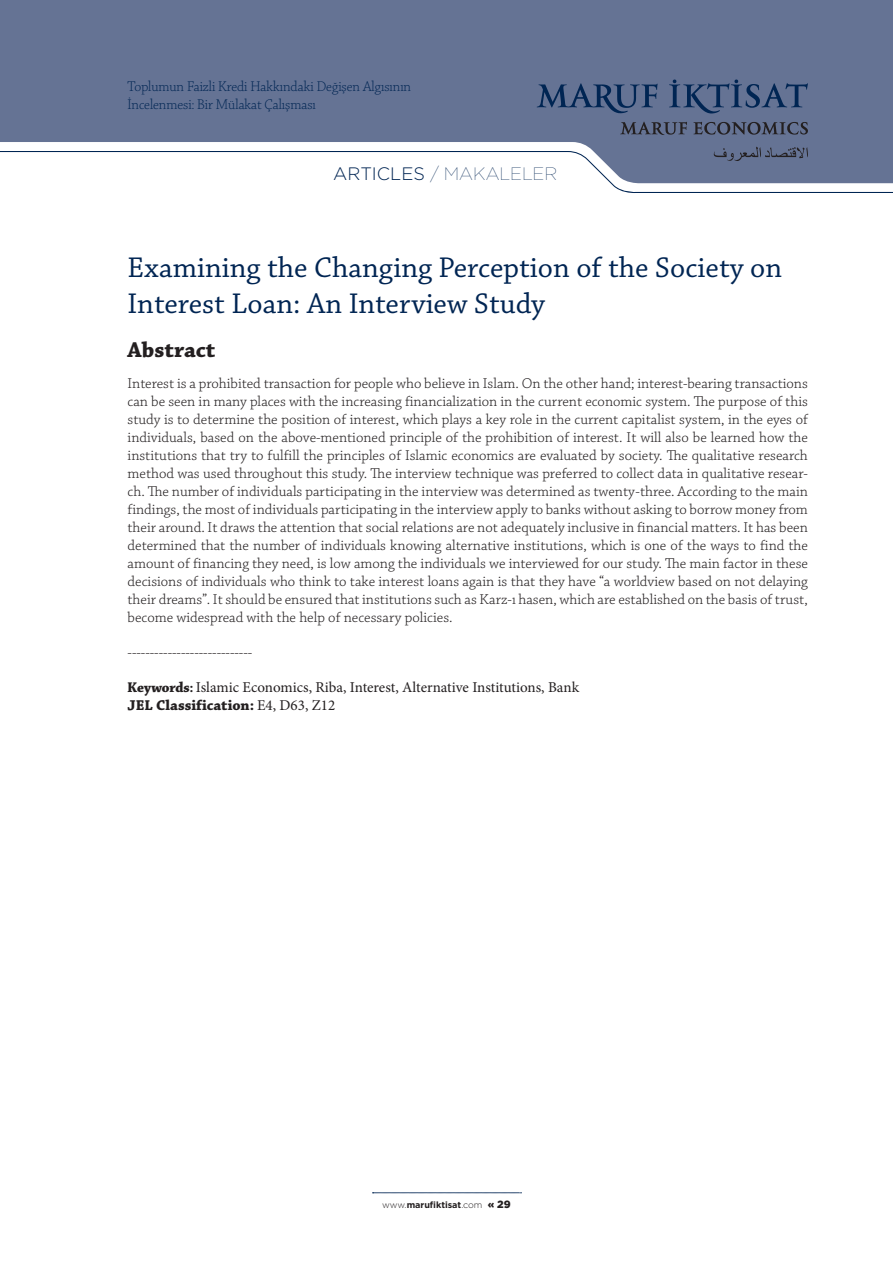
<style>
.page{position:relative;width:893px;height:1263px;background:#fff}
.page>*{position:absolute;margin:0;border:0;box-sizing:border-box;transform-origin:0 0}
.t1{font:30px/36px "Chaparral Pro";color:#002553}
.t2{font:700 22.5px "Chaparral Pro";color:#231f20}
.t3{font:18px "Gotham Thin Tr";color:#002553}
.t4{font:300 15px/18px "Chaparral Pro";color:#231f20;text-align:justify}
.t5{font:15px/18px "Minion Pro";letter-spacing:-.005em;color:#231f20}
.t6{font:15px/18px "Chaparral Pro Light Subh";color:#002553}
.t7{font:9px "Gotham Bold Tr";color:#231f20}
.s1{font-family:"Gotham Light Tr"}
.s2{font-family:"Chaparral Pro Bold Disp"}
.s3{font-family:"Chaparral Pro";font-weight:700}
.s4{font-family:"Gotham Black Tr";font-size:10.5px}
</style>
<div class="page">
<div style="left:0;top:0;width:893px;height:146px;background:#657394"></div>
<svg style="left:372px;top:1192px;width:149px;height:1px"></svg>
<svg style="left:537px;top:83px;width:121px;height:30px;background:#4a5e82"></svg>
<svg style="left:669px;top:80px;width:139px;height:33px;background:#4d6185"></svg>
<svg style="left:620px;top:122px;width:67px;height:13px"></svg>
<svg style="left:693px;top:122px;width:115px;height:13px"></svg>
<svg style="left:0;top:146px;width:893px;height:47px"></svg>
<p class="t6" style="left:128px;top:78px;width:285px">Toplumun Faizli Kredi Hakkındaki Değişen Algısının<br>İncelenmesi: Bir Mülakat Çalışması</p>
<p class="t3" style="left:333px;top:165px;width:226px"><span class="s1">ARTICLES</span> / MAKALELER</p>
<p class="t1" style="left:128px;top:251px;width:656px">Examining the Changing Perception of the Society on<br>Interest Loan: An Interview Study</p>
<p class="t2" style="left:128px;top:336px;width:89px">Abstract</p>
<p class="t4" style="left:128px;top:374px;width:682px">Interest is a prohibited transaction for people who believe in Islam. On the other hand; interest-bearing transactions can be seen in many places with the increasing financialization in the current economic system. The purpose of this study is to determine the position of interest, which plays a key role in the current capitalist system, in the eyes of individuals, based on the above-mentioned principle of the prohibition of interest. It will also be learned how the institutions that try to fulfill the principles of Islamic economics are evaluated by society. The qualitative research method was used throughout this study. The interview technique was preferred to collect data in qualitative resear&shy;ch. The number of individuals participating in the interview was determined as twenty-three. According to the main findings, the most of individuals participating in the interview apply to banks without asking to borrow money from their around. It draws the attention that social relations are not adequately inclusive in financial matters. It has been determined that the number of individuals knowing alternative institutions, which is one of the ways to find the amount of financing they need, is low among the individuals we interviewed for our study. The main factor in these decisions of individuals who think to take interest loans again is that they have “a worldview based on not delaying their dreams”. It should be ensured that institutions such as Karz-ı hasen, which are established on the basis of trust, become widespread with the help of necessary policies.</p>
<p class="t4" style="left:128px;top:643px;width:126px">----------------------------</p>
<p class="t5" style="left:128px;top:678px;width:453px"><span class="s2">Keywords:</span> Islamic Economics, Riba, Interest, Alternative Institutions, Bank<br><span class="s3">JEL Classification:</span> E4, D63, Z12</p>
<p class="t7" style="left:382px;top:1199px;width:130px"><span class="s1">www.</span>marufiktisat<span class="s1">.com</span> <span class="s4">« 29</span></p>
</div>
